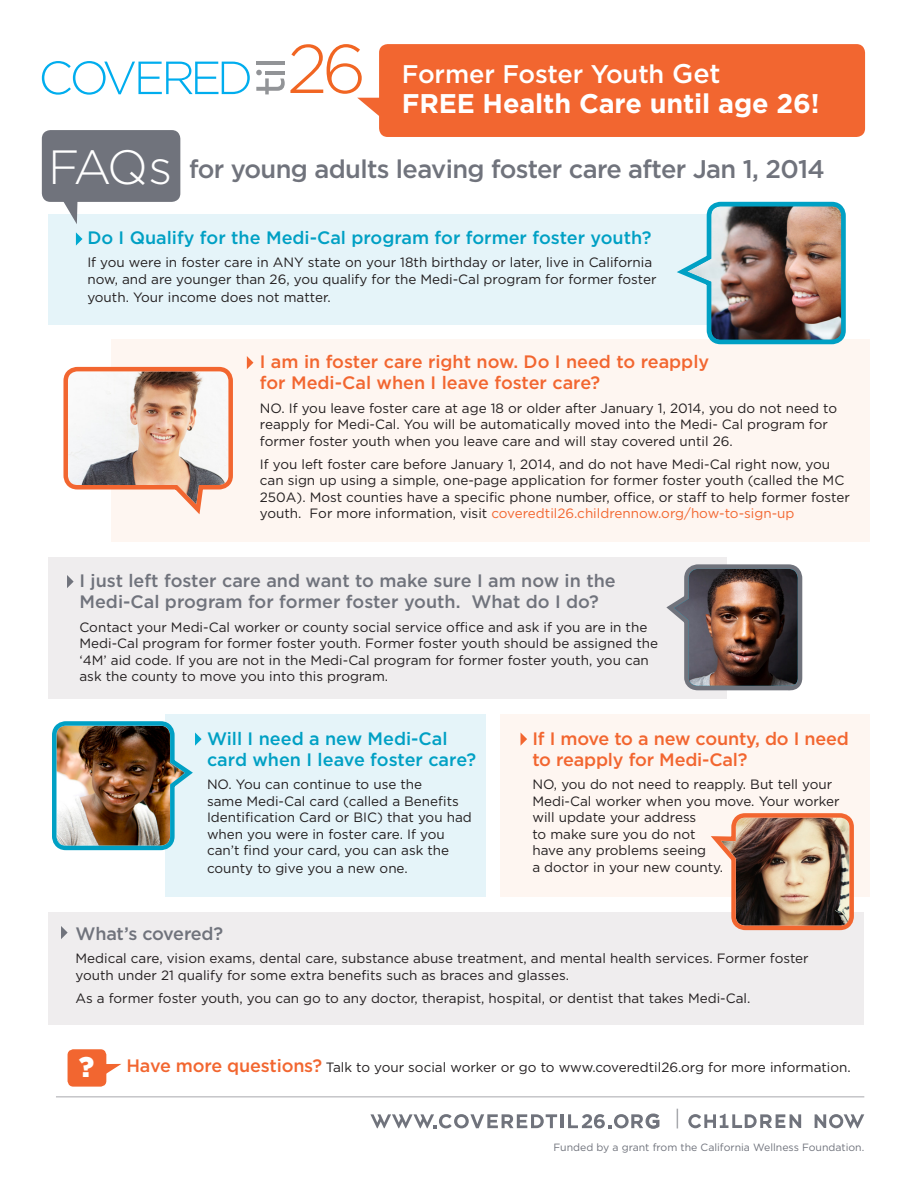
<style>
.page{position:relative;width:918px;height:1188px;background:#fff}
.page>*{position:absolute;margin:0;border:0;box-sizing:border-box;transform-origin:0 0}
.t1{font:300 48px "Gotham";color:#fff}
.t2{font:900 28.5px "Gotham";color:#fff}
.t3{font:700 27px "Gotham";letter-spacing:-.005em;color:#fff}
.t4{font:500 25.5px "Gotham";letter-spacing:-.025em;color:#70737c}
.t5{font:500 25.5px "Gotham";letter-spacing:-.005em;color:#fff}
.t6{font:500 18px/21px "Gotham";letter-spacing:-.01em;color:#f26630}
.t7{font:500 18px/21px "Gotham";color:#70737c}
.t8{font:500 18px/21px "Gotham";color:#00a0c4}
.t9{font:13.5px/16.5px "Gotham";color:#231f20}
.t10{font:10.5px "Gotham";color:#70737c}
.s1{font-size:27px}
.s2{color:#f26630}
.s3{font-weight:500;font-size:18px;color:#f26630}
</style>
<div class="page">
<div style="left:49px;top:214px;width:743px;height:111px;background:#e5f4f9"></div>
<div style="left:111px;top:340px;width:758px;height:202px;background:#fef6f1"></div>
<div style="left:165px;top:714px;width:321px;height:182px;background:#e5f4f9"></div>
<div style="left:49px;top:913px;width:815px;height:112px;background:#efedee"></div>
<div style="left:49px;top:557px;width:678px;height:142px;background:#efedee"></div>
<div style="left:500px;top:714px;width:369px;height:182px;background:#fef6f1"></div>
<div style="left:42px;top:130px;width:138px;height:72px;background:#70737c;border-radius:9px"></div>
<div style="left:379px;top:44px;width:486px;height:93px;background:#f26630;border-radius:9px"></div>
<svg style="left:42px;top:61px;width:208px;height:34px"></svg>
<svg style="left:60px;top:201px;width:18px;height:23px"></svg>
<img style="left:672px;top:201px;width:176px;height:144px">
<img style="left:666px;top:564px;width:137px;height:127px">
<svg style="left:63px;top:366px;width:170px;height:149px"></svg>
<img style="left:706px;top:813px;width:150px;height:118px">
<svg style="left:256px;top:44px;width:127px;height:76px"></svg>
<hr style="left:56px;top:1096px;width:808px;height:1px;background:#a8a9ad">
<svg style="left:688px;top:1114px;width:113px;height:14px"></svg>
<svg style="left:815px;top:1114px;width:49px;height:14px"></svg>
<svg style="left:370px;top:1114px;width:187px;height:14px"></svg>
<hr style="left:561px;top:1114px;width:3px;height:14px;background:#70737c">
<svg style="left:677px;top:1109px;width:1px;height:19px"></svg>
<svg style="left:568px;top:1114px;width:91px;height:15px"></svg>
<svg style="left:76px;top:232px;width:7px;height:14px"></svg>
<svg style="left:247px;top:356px;width:6px;height:13px"></svg>
<svg style="left:67px;top:575px;width:7px;height:13px"></svg>
<img style="left:52px;top:721px;width:150px;height:130px">
<svg style="left:521px;top:733px;width:6px;height:12px"></svg>
<svg style="left:61px;top:926px;width:7px;height:13px"></svg>
<div style="left:68px;top:1049px;width:38px;height:38px;background:#f26630;border-radius:6px"></div>
<svg style="left:106px;top:1064px;width:15px;height:13px"></svg>
<p class="t1" style="left:48px;top:141px;width:125px">FAQs</p>
<p class="t5" style="left:402px;top:60px;width:320px">Former Foster Youth <span class="s1">Get</span></p>
<p class="t3" style="left:402px;top:88px;width:419px">FREE Health Care until age 26!</p>
<p class="t4" style="left:189px;top:154px;width:638px">for young adults leaving foster care after Jan 1, 2014</p>
<p class="t8" style="left:87px;top:227px;width:566px">Do I Qualify for the Medi-Cal program for former foster youth?</p>
<p class="t9" style="left:87px;top:254px;width:571px">If you were in foster care in ANY state on your 18th birthday or later, live in California now, and are younger than 26, you qualify for the Medi-Cal program for former foster</p>
<p class="t9" style="left:87px;top:288px;width:245px">youth. Your income does not matter.</p>
<p class="t6" style="left:260px;top:351px;width:451px">I am in foster care right now. Do I need to reapply for Medi-Cal when I leave foster care?</p>
<p class="t9" style="left:260px;top:399px;width:579px">NO. If you leave foster care at age 18 or older after January 1, 2014, you do not need to reapply for Medi-Cal. You will be automatically moved into the Medi- Cal program for former foster youth when you leave care and will stay covered until 26.</p>
<p class="t9" style="left:260px;top:456px;width:591px">If you left foster care before January 1, 2014, and do not have Medi-Cal right now, you can sign up using a simple, one-page application for former foster youth (called the MC 250A). Most counties have a specific phone number, office, or staff to help former foster youth. For more information, visit <span class="s2">coveredtil26.childrennow.org/how-to-sign-up</span></p>
<p class="t7" style="left:80px;top:570px;width:538px">I just left foster care and want to make sure I am now in the<br>Medi-Cal program for former foster youth. What do I do?</p>
<p class="t9" style="left:80px;top:618px;width:580px">Contact your Medi-Cal worker or county social service office and ask if you are in the Medi-Cal program for former foster youth. Former foster youth should be assigned the ‘4M’ aid code. If you are not in the Medi-Cal program for former foster youth, you can ask the county to move you into this program.</p>
<p class="t8" style="left:207px;top:728px;width:271px">Will I need a new Medi-Cal card when I leave foster care?</p>
<p class="t9" style="left:207px;top:776px;width:266px">NO. You can continue to use the<br>same Medi-Cal card (called a Benefits Identification Card or BIC) that you had when you were in foster care. If you can’t find your card, you can ask the</p>
<p class="t9" style="left:207px;top:860px;width:202px">county to give you a new one.</p>
<p class="t6" style="left:532px;top:728px;width:318px">If I move to a new county, do I need to reapply for Medi-Cal?</p>
<p class="t9" style="left:532px;top:776px;width:309px">NO, you do not need to reapply. But tell your<br>Medi-Cal worker when you move. Your worker will update your address<br>to make sure you do not<br>have any problems seeing<br>a doctor in your new county.</p>
<p class="t7" style="left:75px;top:923px;width:149px">What’s covered?</p>
<p class="t9" style="left:75px;top:950px;width:735px">Medical care, vision exams, dental care, substance abuse treatment, and mental health services. Former foster youth under 21 qualify for some extra benefits such as braces and glasses.</p>
<p class="t9" style="left:75px;top:990px;width:676px">As a former foster youth, you can go to any doctor, therapist, hospital, or dentist that takes Medi-Cal.</p>
<p class="t2" style="left:79px;top:1050px;width:17px">?</p>
<p class="t9" style="left:126px;top:1059px;width:726px"><span class="s3">Have more questions?</span> Talk to your social worker or go to www.coveredtil26.org for more information.</p>
<p class="t10" style="left:553px;top:1142px;width:312px">Funded by a grant from the California Wellness Foundation.</p>
</div>
